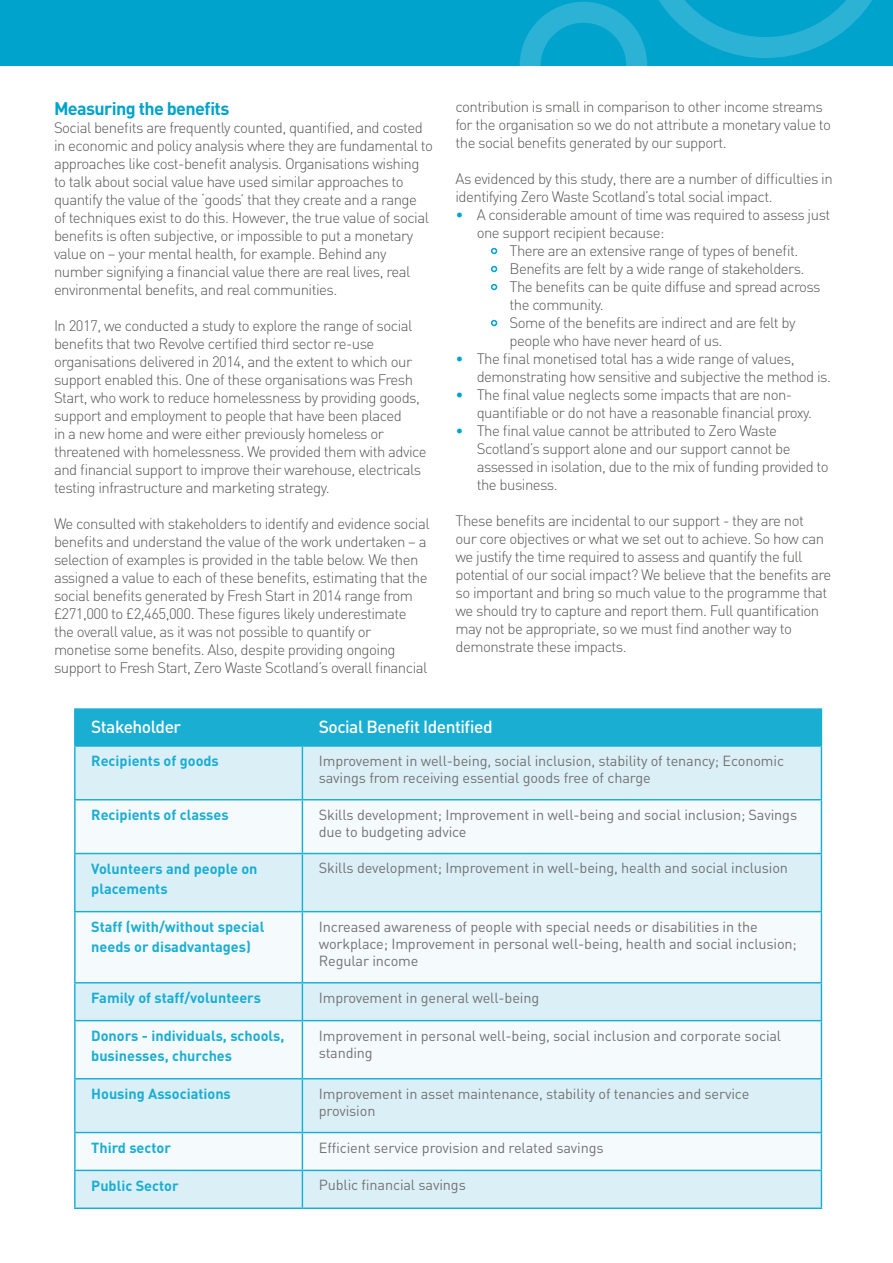
<style>
.page{position:relative;width:893px;height:1263px;background:#fff}
.page>*{position:absolute;margin:0;border:0;box-sizing:border-box;transform-origin:0 0}
.t1{font:700 18px "DIN";letter-spacing:-.035em;color:#00a3cc}
.t2{font:500 17.4px "DIN";letter-spacing:-.03em;color:#fff}
.t3{font:300 15px/18px "DIN";letter-spacing:-.035em;color:#575756}
.t4{font:14.4px/17.4px "DIN";letter-spacing:-.01em;color:#646363}
.t5{font:700 14.4px/20.2px "DIN";color:#00a5ce}
.s1{color:#00a3cc}
</style>
<div class="page">
<div style="left:76px;top:710px;width:745px;height:35px;background:#1aaed2"></div>
<div style="left:76px;top:747px;width:745px;height:460px;background:#dbeff7"></div>
<svg style="left:76px;top:800px;width:745px;height:370px;fill:#f5fafd"></svg>
<hr style="left:302px;top:710px;width:1px;height:35px;background:#00a5ce">
<hr style="left:74px;top:747px;width:2px;height:52px;background:#00a5ce">
<hr style="left:302px;top:747px;width:1px;height:52px;background:#00a5ce">
<hr style="left:821px;top:747px;width:1px;height:52px;background:#00a5ce">
<hr style="left:74px;top:799px;width:228px;height:1px;background:#00a5ce">
<hr style="left:74px;top:800px;width:2px;height:53px;background:#00a5ce">
<hr style="left:302px;top:799px;width:520px;height:1px;background:#00a5ce">
<hr style="left:302px;top:800px;width:1px;height:53px;background:#00a5ce">
<hr style="left:821px;top:800px;width:1px;height:53px;background:#00a5ce">
<hr style="left:74px;top:853px;width:228px;height:1px;background:#00a5ce">
<hr style="left:74px;top:854px;width:2px;height:57px;background:#00a5ce">
<hr style="left:302px;top:853px;width:520px;height:1px;background:#00a5ce">
<hr style="left:302px;top:854px;width:1px;height:57px;background:#00a5ce">
<hr style="left:821px;top:854px;width:1px;height:57px;background:#00a5ce">
<hr style="left:74px;top:911px;width:228px;height:1px;background:#00a5ce">
<hr style="left:74px;top:912px;width:2px;height:70px;background:#00a5ce">
<hr style="left:302px;top:911px;width:520px;height:1px;background:#00a5ce">
<hr style="left:302px;top:912px;width:1px;height:70px;background:#00a5ce">
<hr style="left:821px;top:912px;width:1px;height:70px;background:#00a5ce">
<hr style="left:74px;top:982px;width:228px;height:1px;background:#00a5ce">
<hr style="left:74px;top:983px;width:2px;height:37px;background:#00a5ce">
<hr style="left:302px;top:982px;width:520px;height:1px;background:#00a5ce">
<hr style="left:302px;top:983px;width:1px;height:37px;background:#00a5ce">
<hr style="left:821px;top:983px;width:1px;height:37px;background:#00a5ce">
<hr style="left:74px;top:1079px;width:2px;height:53px;background:#00a5ce">
<hr style="left:302px;top:1079px;width:1px;height:53px;background:#00a5ce">
<hr style="left:821px;top:1079px;width:1px;height:53px;background:#00a5ce">
<hr style="left:74px;top:1171px;width:2px;height:36px;background:#00a5ce">
<hr style="left:302px;top:1171px;width:1px;height:36px;background:#00a5ce">
<hr style="left:821px;top:1171px;width:1px;height:36px;background:#00a5ce">
<hr style="left:74px;top:1207px;width:228px;height:2px;background:#00a5ce">
<hr style="left:302px;top:1207px;width:520px;height:2px;background:#00a5ce">
<hr style="left:74px;top:708px;width:228px;height:2px;background:#00a5ce">
<hr style="left:74px;top:710px;width:2px;height:35px;background:#00a5ce">
<hr style="left:302px;top:708px;width:520px;height:2px;background:#00a5ce">
<hr style="left:821px;top:710px;width:1px;height:35px;background:#00a5ce">
<hr style="left:74px;top:745px;width:228px;height:2px;background:#00a5ce">
<hr style="left:302px;top:745px;width:520px;height:2px;background:#00a5ce">
<hr style="left:74px;top:1020px;width:228px;height:1px;background:#00a5ce">
<hr style="left:74px;top:1021px;width:2px;height:57px;background:#00a5ce">
<hr style="left:74px;top:1078px;width:228px;height:1px;background:#00a5ce">
<hr style="left:302px;top:1020px;width:520px;height:1px;background:#00a5ce">
<hr style="left:302px;top:1021px;width:1px;height:57px;background:#00a5ce">
<hr style="left:821px;top:1021px;width:1px;height:57px;background:#00a5ce">
<hr style="left:302px;top:1078px;width:520px;height:1px;background:#00a5ce">
<hr style="left:74px;top:1132px;width:228px;height:1px;background:#00a5ce">
<hr style="left:74px;top:1133px;width:2px;height:37px;background:#00a5ce">
<hr style="left:74px;top:1170px;width:228px;height:1px;background:#00a5ce">
<hr style="left:302px;top:1132px;width:520px;height:1px;background:#00a5ce">
<hr style="left:302px;top:1133px;width:1px;height:37px;background:#00a5ce">
<hr style="left:821px;top:1133px;width:1px;height:37px;background:#00a5ce">
<hr style="left:302px;top:1170px;width:520px;height:1px;background:#00a5ce">
<div style="left:0;top:0;width:893px;height:66px;background:#00a3cc"></div>
<svg style="left:638px;top:0;width:234px;height:58px"></svg>
<div style="left:520px;top:2px;width:127px;height:127px;border:21px solid #fff;border-radius:50%"></div>
<svg style="left:491px;top:248px;width:6px;height:6px"></svg>
<svg style="left:491px;top:266px;width:6px;height:6px"></svg>
<svg style="left:491px;top:284px;width:6px;height:6px"></svg>
<svg style="left:491px;top:320px;width:6px;height:6px"></svg>
<p class="t1" style="left:54px;top:97px;width:177px">Measuring the benefits</p>
<p class="t3" style="left:54px;top:118px;width:380px">Social benefits are frequently counted, quantified, and costed in economic and policy analysis where they are fundamental to approaches like cost-benefit analysis. Organisations wishing to talk about social value have used similar approaches to quantify the value of the ‘goods’ that they create and a range<br>of techniques exist to do this. However, the true value of social benefits is often subjective, or impossible to put a monetary value on – your mental health, for example. Behind any number signifying a financial value there are real lives, real environmental benefits, and real communities.</p>
<p class="t3" style="left:54px;top:316px;width:374px">In 2017, we conducted a study to explore the range of social benefits that two Revolve certified third sector re-use organisations delivered in 2014, and the extent to which our support enabled this. One of these organisations was Fresh Start, who work to reduce homelessness by providing goods, support and employment to people that have been placed<br>in a new home and were either previously homeless or threatened with homelessness. We provided them with advice and financial support to improve their warehouse, electricals testing infrastructure and marketing strategy.</p>
<p class="t3" style="left:54px;top:514px;width:377px">We consulted with stakeholders to identify and evidence social benefits and understand the value of the work undertaken – a selection of examples is provided in the table below. We then assigned a value to each of these benefits, estimating that the social benefits generated by Fresh Start in 2014 range from £271,000 to £2,465,000. These figures likely underestimate the overall value, as it was not possible to quantify or monetise some benefits. Also, despite providing ongoing support to Fresh Start, Zero Waste Scotland’s overall financial</p>
<p class="t3" style="left:455px;top:97px;width:377px">contribution is small in comparison to other income streams for the organisation so we do not attribute a monetary value to the social benefits generated by our support.</p>
<p class="t3" style="left:455px;top:169px;width:379px">As evidenced by this study, there are a number of difficulties in identifying Zero Waste Scotland’s total social impact.</p>
<p class="t3" style="left:455px;top:205px;width:376px"><span class="s1">•</span> A considerable amount of time was required to assess just</p>
<p class="t3" style="left:477px;top:223px;width:189px">one support recipient because:</p>
<p class="t3" style="left:509px;top:241px;width:290px">There are an extensive range of types of benefit.</p>
<p class="t3" style="left:509px;top:259px;width:297px">Benefits are felt by a wide range of stakeholders.</p>
<p class="t3" style="left:509px;top:277px;width:313px">The benefits can be quite diffuse and spread across</p>
<p class="t3" style="left:509px;top:295px;width:96px">the community.</p>
<p class="t3" style="left:509px;top:313px;width:288px">Some of the benefits are indirect and are felt by</p>
<p class="t3" style="left:509px;top:331px;width:215px">people who have never heard of us.</p>
<p class="t3" style="left:477px;top:349px;width:356px;text-indent:-21px"><span class="s1">•</span> The final monetised total has a wide range of values, demonstrating how sensitive and subjective the method is.</p>
<p class="t3" style="left:477px;top:385px;width:337px;text-indent:-21px"><span class="s1">•</span> The final value neglects some impacts that are non&shy;quantifiable or do not have a reasonable financial proxy.</p>
<p class="t3" style="left:477px;top:421px;width:353px;text-indent:-21px"><span class="s1">•</span> The final value cannot be attributed to Zero Waste Scotland’s support alone and our support cannot be assessed in isolation, due to the mix of funding provided to the business.</p>
<p class="t3" style="left:455px;top:511px;width:377px">These benefits are incidental to our support - they are not<br>our core objectives or what we set out to achieve. So how can we justify the time required to assess and quantify the full potential of our social impact? We believe that the benefits are so important and bring so much value to the programme that we should try to capture and report them. Full quantification may not be appropriate, so we must find another way to demonstrate these impacts.</p>
<p class="t2" style="left:91px;top:715px;width:91px">Stakeholder</p>
<p class="t2" style="left:319px;top:715px;width:175px">Social Benefit Identified</p>
<p class="t5" style="left:91px;top:750px;width:129px">Recipients of goods</p>
<p class="t4" style="left:319px;top:752px;width:467px">Improvement in well-being, social inclusion, stability of tenancy; Economic savings from receiving essential goods free of charge</p>
<p class="t5" style="left:91px;top:804px;width:139px">Recipients of classes</p>
<p class="t4" style="left:319px;top:805px;width:480px">Skills development; Improvement in well-being and social inclusion; Savings due to budgeting advice</p>
<p class="t5" style="left:91px;top:858px;width:168px">Volunteers and people on placements</p>
<p class="t4" style="left:319px;top:859px;width:471px">Skills development; Improvement in well-being, health and social inclusion</p>
<p class="t5" style="left:91px;top:916px;width:175px">Staff (with/without special needs or disadvantages)</p>
<p class="t4" style="left:319px;top:917px;width:480px">Increased awareness of people with special needs or disabilities in the workplace; Improvement in personal well-being, health and social inclusion;<br>Regular income</p>
<p class="t5" style="left:91px;top:987px;width:171px">Family of staff/volunteers</p>
<p class="t4" style="left:319px;top:988px;width:222px">Improvement in general well-being</p>
<p class="t5" style="left:91px;top:1025px;width:195px">Donors - individuals, schools, businesses, churches</p>
<p class="t4" style="left:319px;top:1026px;width:464px">Improvement in personal well-being, social inclusion and corporate social standing</p>
<p class="t5" style="left:91px;top:1083px;width:141px">Housing Associations</p>
<p class="t4" style="left:319px;top:1084px;width:432px">Improvement in asset maintenance, stability of tenancies and service provision</p>
<p class="t5" style="left:91px;top:1137px;width:81px">Third sector</p>
<p class="t4" style="left:319px;top:1138px;width:286px">Efficient service provision and related savings</p>
<p class="t5" style="left:91px;top:1175px;width:89px">Public Sector</p>
<p class="t4" style="left:319px;top:1176px;width:149px">Public financial savings</p>
</div>
